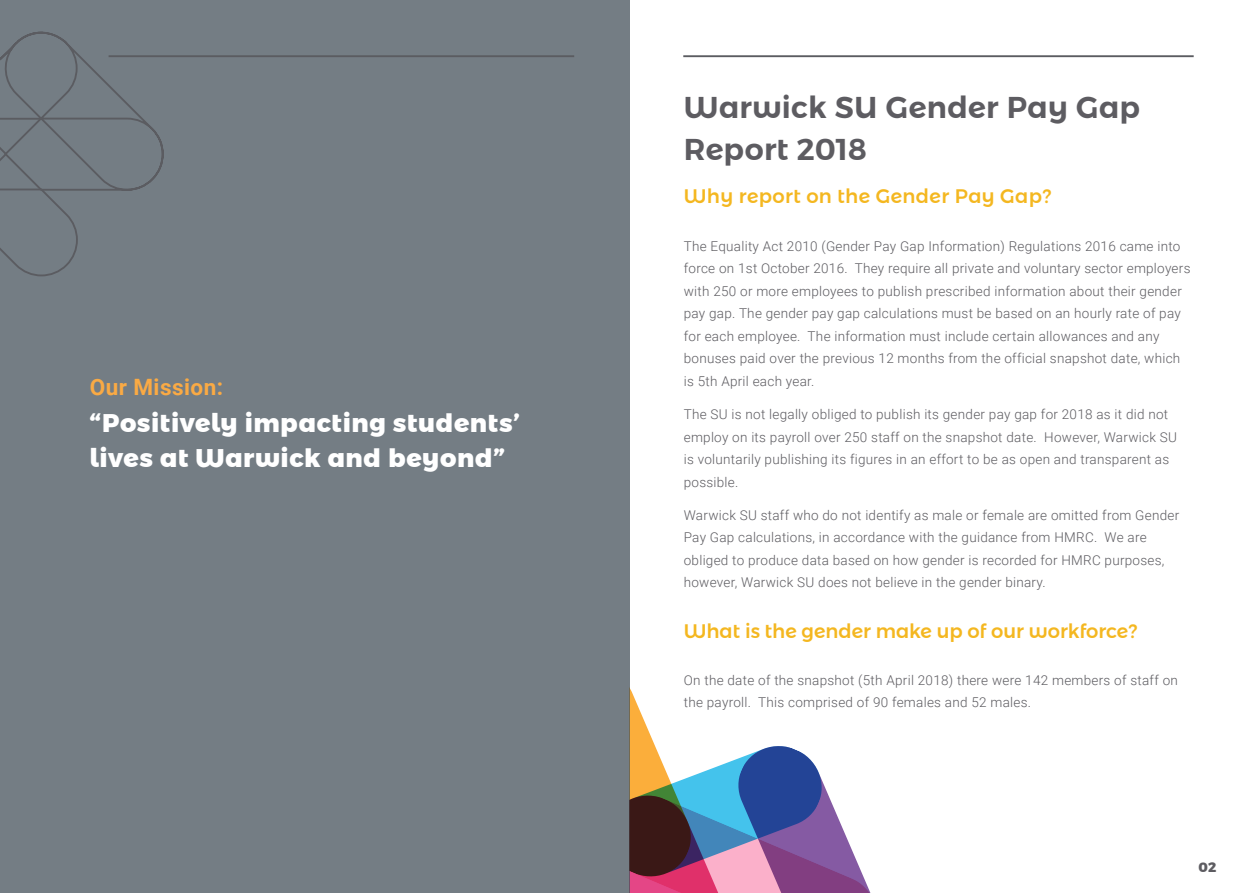
<style>
.page{position:relative;width:1259px;height:893px;background:#fff}
.page>*{position:absolute;margin:0;border:0;box-sizing:border-box;transform-origin:0 0}
.Heading{font:600 30px/42px "Montserrat Alternates";letter-spacing:.01em;color:#5d5c61}
.Body{font:800 25.5px/34.5px "Montserrat Alternates";letter-spacing:.02em;color:#fff}
.Body-2{font:700 22.5px "Roboto";letter-spacing:.02em;color:#faaa44}
.Body-3{font:500 19.5px "Montserrat Alternates";color:#f4b720}
.Body-4{font:500 19.5px "Montserrat Alternates";letter-spacing:.02em;color:#f4b720}
.Body-5{font:300 13.5px/22.5px "Roboto";letter-spacing:.02em;color:#5d5c61}
.Page{font:800 13.5px "Montserrat Alternates";color:#5d5c61}
</style>
<div class="page">
<div style="left:0;top:0;width:629px;height:893px;background:#747d84"></div>
<svg style="left:629px;top:679px;width:242px;height:214px"></svg>
<hr style="left:109px;top:55px;width:465px;height:2px;background:#5b5c61">
<svg style="left:0;top:31px;width:164px;height:246px"></svg>
<hr style="left:683px;top:55px;width:510px;height:2px;background:#5b5c61">
<p class="Body-2" style="left:90px;top:371px;width:135px">Our Mission:</p>
<p class="Body" style="left:90px;top:406px;width:432px">“Positively impacting students’ lives at Warwick and beyond”</p>
<p class="Heading" style="left:684px;top:87px;width:458px">Warwick SU Gender Pay Gap<br>Report 2018</p>
<p class="Body-4" style="left:684px;top:181px;width:369px">Why report on the Gender Pay Gap?</p>
<p class="Body-5" style="left:684px;top:234px;width:508px">The Equality Act 2010 (Gender Pay Gap Information) Regulations 2016 came into force on 1st October 2016. They require all private and voluntary sector employers with 250 or more employees to publish prescribed information about their gender pay gap. The gender pay gap calculations must be based on an hourly rate of pay for each employee. The information must include certain allowances and any bonuses paid over the previous 12 months from the official snapshot date, which is 5th April each year.</p>
<p class="Body-5" style="left:684px;top:402px;width:495px">The SU is not legally obliged to publish its gender pay gap for 2018 as it did not employ on its payroll over 250 staff on the snapshot date. However, Warwick SU is voluntarily publishing its figures in an effort to be as open and transparent as possible.</p>
<p class="Body-5" style="left:684px;top:503px;width:497px">Warwick SU staff who do not identify as male or female are omitted from Gender Pay Gap calculations, in accordance with the guidance from HMRC. We are obliged to produce data based on how gender is recorded for HMRC purposes, however, Warwick SU does not believe in the gender binary.</p>
<p class="Body-3" style="left:684px;top:616px;width:455px">What is the gender make up of our workforce?</p>
<p class="Body-5" style="left:684px;top:668px;width:495px">On the date of the snapshot (5th April 2018) there were 142 members of staff on the payroll. This comprised of 90 females and 52 males.</p>
<p class="Page" style="left:1198px;top:856px;width:20px">02</p>
</div>
